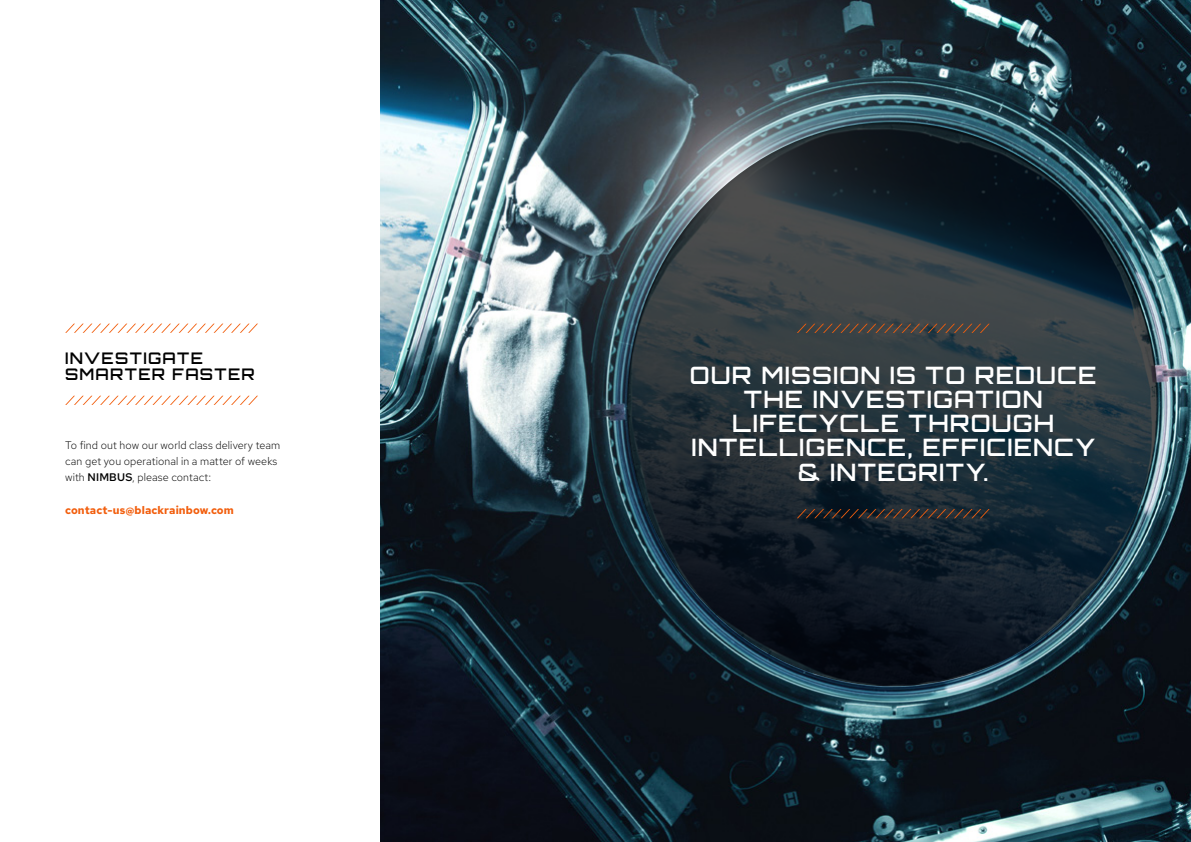
<style>
.page{position:relative;width:1191px;height:842px;background:#fff}
.page>*{position:absolute;margin:0;border:0;box-sizing:border-box;transform-origin:0 0}
.t1{font:600 24px/24px "Orbitron";letter-spacing:.05em;color:#fff;text-align:center}
.t2{font:600 16px/16px "Orbitron";letter-spacing:.08em;color:#000}
.t3{font:300 11px/16px "Red Hat Text";letter-spacing:.005em;color:#000}
.t4{font:700 11px "Red Hat Text";letter-spacing:.005em;color:#f25e0d}
.s1{font-weight:600}
</style>
<div class="page">
<img style="left:380px;top:0;width:811px;height:842px">
<svg style="left:627px;top:122px;width:530px;height:564px;background:#212c34"></svg>
<svg style="left:797px;top:509px;width:192px;height:9px;background:#362c2a"></svg>
<svg style="left:797px;top:324px;width:192px;height:9px;background:#54463e"></svg>
<svg style="left:65px;top:396px;width:193px;height:9px"></svg>
<svg style="left:65px;top:324px;width:193px;height:9px"></svg>
<h2 class="t2" style="left:65px;top:350px;width:191px">INVESTIGATE<br>SMARTER FASTER</h2>
<p class="t3" style="left:65px;top:436px;width:217px">To find out how our world class delivery team can get you operational in a matter of weeks with <span class="s1">NIMBUS</span>, please contact:</p>
<p class="t4" style="left:65px;top:502px;width:170px">contact-us@blackrainbow.com</p>
<h1 class="t1" style="left:690px;top:364px;width:408px">OUR MISSION IS TO REDUCE<br>THE INVESTIGATION<br>LIFECYCLE THROUGH<br>INTELLIGENCE, EFFICIENCY &amp; INTEGRITY.</h1>
</div>
